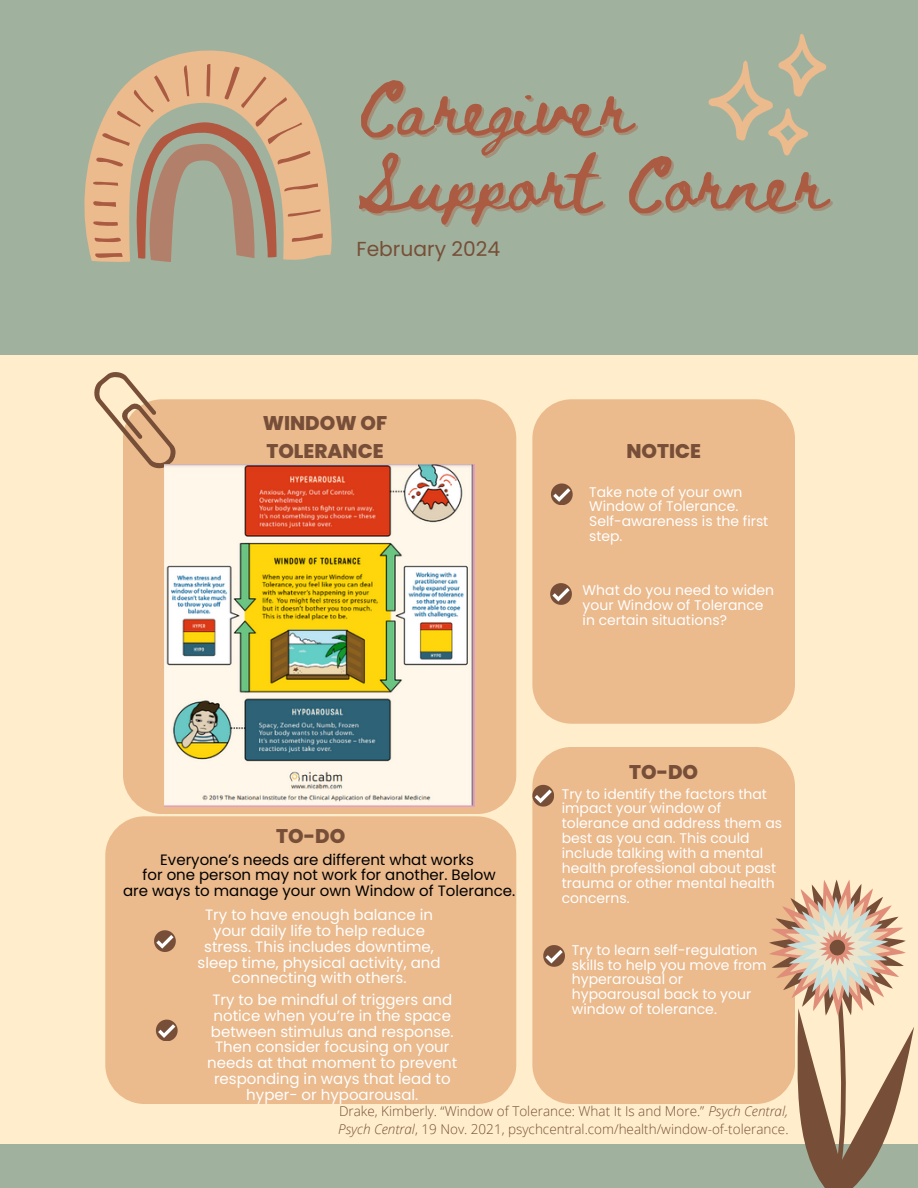
<style>
.page{position:relative;width:918px;height:1188px;background:#ffedcb}
.page>*{position:absolute;margin:0;border:0;box-sizing:border-box;transform-origin:0 0}
.t1{font:54.9px "Beth Ellen";color:#aa5b42}
.t2{font:20.25px "Poppins";color:#774f38}
.t3{font:800 19.8px/27.5px "Poppins";color:#774f38}
.t4{font:15px/15.8px "Poppins";color:#fff;text-align:center}
.t5{font:15px "Poppins";color:#000}
.t6{font:14.1px/14.7px "Poppins";color:#fff}
.t7{font:13.95px/14.9px "Poppins";color:#fff}
.t8{font:300 13.5px/18px "Open Sans";color:#774f38}
.s1{font-style:italic}
</style>
<div class="page">
<div style="left:0;top:0;width:918px;height:354px;background:#a0b29e"></div>
<svg style="left:84px;top:51px;width:248px;height:211px"></svg>
<svg style="left:136px;top:258px;width:141px;height:4px"></svg>
<svg style="left:91px;top:64px;width:232px;height:194px"></svg>
<div style="left:0;top:1145px;width:918px;height:43px;background:#a0b29e"></div>
<div style="left:532px;top:747px;width:263px;height:357px;background:#ebba8d;border-radius:39px"></div>
<svg style="left:749px;top:879px;width:169px;height:309px"></svg>
<svg style="left:708px;top:34px;width:118px;height:122px"></svg>
<div style="left:123px;top:399px;width:393px;height:415px;background:#ebba8d;border-radius:39px"></div>
<div style="left:532px;top:399px;width:263px;height:324px;background:#ebba8d;border-radius:39px"></div>
<div style="left:105px;top:816px;width:411px;height:288px;background:#ebba8d;border-radius:39px"></div>
<svg style="left:94px;top:372px;width:83px;height:97px"></svg>
<svg style="left:551px;top:484px;width:21px;height:21px"></svg>
<svg style="left:550px;top:583px;width:22px;height:22px"></svg>
<svg style="left:154px;top:930px;width:21px;height:22px"></svg>
<svg style="left:156px;top:1020px;width:21px;height:21px"></svg>
<svg style="left:532px;top:785px;width:22px;height:21px"></svg>
<img style="left:165px;top:465px;width:309px;height:342px">
<svg style="left:543px;top:945px;width:22px;height:21px"></svg>
<p class="t1" style="left:357px;top:82px;width:277px">Caregiver</p>
<h1 class="t1" style="left:357px;top:158px;width:471px">Support Corner</h1>
<h3 class="t2" style="left:357px;top:235px;width:145px">February 2024</h3>
<p class="t3" style="left:263px;top:410px;width:126px">WINDOW OF<br>TOLERANCE</p>
<h2 class="t3" style="left:626px;top:437px;width:76px">NOTICE</h2>
<p class="t7" style="left:589px;top:484px;width:181px">Take note of your own<br>Window of Tolerance.<br>Self-awareness is the first step.</p>
<p class="t7" style="left:583px;top:583px;width:193px">What do you need to widen your Window of Tolerance in certain situations?</p>
<p class="t3" style="left:276px;top:823px;width:71px">TO-DO</p>
<p class="t5" style="left:160px;top:849px;width:315px">Everyone’s needs are different what works</p>
<p class="t5" style="left:143px;top:865px;width:355px">for one person may not work for another. Below</p>
<h2 class="t5" style="left:123px;top:880px;width:394px">are ways to manage your own Window of Tolerance.</h2>
<p class="t4" style="left:198px;top:907px;width:244px">Try to have enough balance in your daily life to help reduce stress. This includes downtime, sleep time, physical activity, and connecting with others.</p>
<p class="t4" style="left:207px;top:992px;width:252px">Try to be mindful of triggers and notice when you’re in the space between stimulus and response.<br>Then consider focusing on your needs at that moment to prevent responding in ways that lead to hyper- or hypoarousal.</p>
<p class="t3" style="left:629px;top:758px;width:71px">TO-DO</p>
<h2 class="t7" style="left:562px;top:786px;width:222px">Try to identify the factors that impact your window of tolerance and address them as best as you can. This could include talking with a mental health professional about past trauma or other mental health concerns.</h2>
<p class="t6" style="left:572px;top:943px;width:196px">Try to learn self-regulation skills to help you move from hyperarousal or hypoarousal back to your window of tolerance.</p>
<h2 class="t8" style="left:338px;top:1102px;width:452px">Drake, Kimberly. “Window of Tolerance: What It Is and More.” <span class="s1">Psych Central,<br>Psych Central</span>, 19 Nov. 2021, psychcentral.com/health/window-of-tolerance.</h2>
</div>
